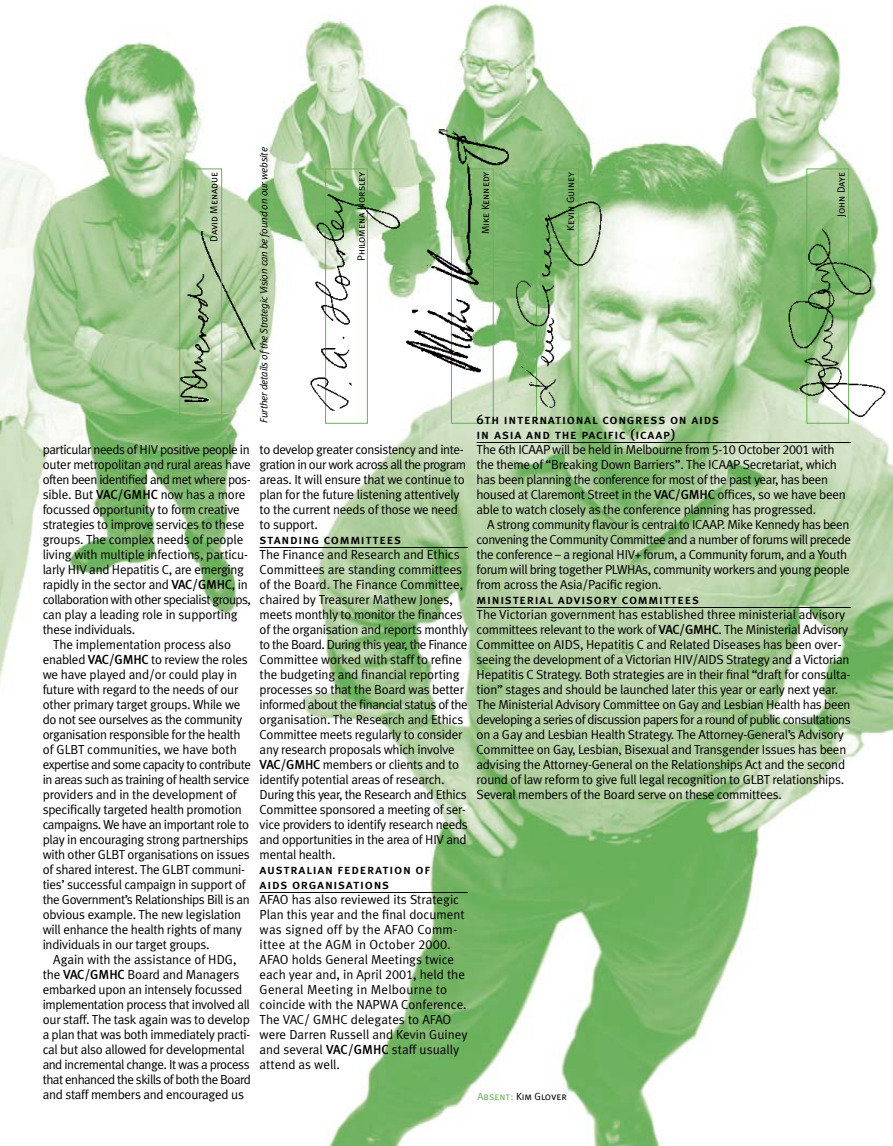
<style>
.page{position:relative;width:893px;height:1146px;background:#fff}
.page>*{position:absolute;margin:0;border:0;box-sizing:border-box;transform-origin:0 0}
.t1{font:13.5px/15px "Meta Plus Medium Caps";letter-spacing:.055em;color:#000}
.t2{font:13.2px/15px "Meta Plus Normal";letter-spacing:-.02em;color:#000}
.t3{font:13.2px/15px "Meta Plus Normal";color:#000}
.t4{font:13.2px "Meta Plus Normal";letter-spacing:-.04em;color:#000}
.t5{font:13.2px "Meta Plus Normal";letter-spacing:-.045em;color:#000}
.t6{font:10.5px "Meta Plus Normal Caps";color:#000}
.t7{font:italic 10.5px "Meta Plus Normal";letter-spacing:-.02em;color:#000}
.s1{font-family:"Meta Plus";font-weight:500}
.s2{font-family:"Meta Plus Normal Caps"}
.s3{color:#68b059}
</style>
<div class="page">
<img style="left:0;top:3px;width:892px;height:1143px">
<hr style="left:260px;top:547px;width:208px;height:1px;background:#000">
<hr style="left:260px;top:892px;width:208px;height:1px;background:#000">
<div style="left:806px;top:169px;width:43px;height:255px;border:1px solid #68b059"></div>
<img style="left:782px;top:222px;width:107px;height:203px">
<img style="left:175px;top:223px;width:83px;height:182px">
<div style="left:536px;top:169px;width:42px;height:255px;border:1px solid #68b059"></div>
<img style="left:511px;top:201px;width:92px;height:209px">
<div style="left:451px;top:169px;width:42px;height:255px;border:1px solid #68b059"></div>
<img style="left:403px;top:124px;width:108px;height:252px">
<div style="left:179px;top:169px;width:43px;height:255px;border:1px solid #68b059"></div>
<div style="left:325px;top:169px;width:43px;height:255px;border:1px solid #68b059"></div>
<img style="left:303px;top:192px;width:99px;height:229px">
<hr style="left:476px;top:442px;width:375px;height:1px;background:#000">
<hr style="left:476px;top:607px;width:375px;height:1px;background:#000">
<p class="t7" style="left:260px;top:423px;width:277px;rotate:-90deg">Further details of the Strategic Vision can be found on our website</p>
<p class="t6" style="left:208px;top:242px;width:72px;rotate:-90deg">David Menadue</p>
<p class="t6" style="left:355px;top:261px;width:91px;rotate:-90deg">Philomena Horsley</p>
<p class="t4" style="left:43px;top:445px;width:208px">particular needs of HIV positive people in</p>
<p class="t2" style="left:43px;top:459px;width:209px">outer metropolitan and rural areas have</p>
<p class="t4" style="left:43px;top:475px;width:209px">often been identified and met where pos-</p>
<p class="t2" style="left:43px;top:489px;width:204px">sible. But <span class="s1">VAC/GMHC</span> now has a more</p>
<p class="t2" style="left:43px;top:504px;width:199px">focussed opportunity to form creative</p>
<p class="t2" style="left:43px;top:519px;width:203px">strategies to improve services to these</p>
<p class="t2" style="left:43px;top:534px;width:202px">groups. The complex needs of people</p>
<p class="t2" style="left:43px;top:549px;width:207px">living with multiple infections, particu-</p>
<p class="t2" style="left:43px;top:564px;width:203px">larly HIV and Hepatitis C, are emerging</p>
<p class="t2" style="left:43px;top:579px;width:206px">rapidly in the sector and <span class="s1">VAC/GMHC</span>, in</p>
<p class="t5" style="left:43px;top:595px;width:210px">collaboration with other specialist groups,</p>
<p class="t2" style="left:43px;top:609px;width:196px">can play a leading role in supporting</p>
<p class="t2" style="left:43px;top:624px;width:94px">these individuals.</p>
<p class="t2" style="left:53px;top:639px;width:179px">The implementation process also</p>
<p class="t2" style="left:43px;top:654px;width:206px">enabled <span class="s1">VAC/GMHC</span> to review the roles</p>
<p class="t2" style="left:43px;top:669px;width:196px">we have played and/or could play in</p>
<p class="t2" style="left:43px;top:684px;width:197px">future with regard to the needs of our</p>
<p class="t2" style="left:43px;top:699px;width:199px">other primary target groups. While we</p>
<p class="t2" style="left:43px;top:714px;width:201px">do not see ourselves as the community</p>
<p class="t2" style="left:43px;top:729px;width:199px">organisation responsible for the health</p>
<p class="t2" style="left:43px;top:744px;width:196px">of GLBT communities, we have both</p>
<p class="t5" style="left:43px;top:760px;width:210px">expertise and some capacity to contribute</p>
<p class="t4" style="left:43px;top:775px;width:208px">in areas such as training of health service</p>
<p class="t2" style="left:43px;top:789px;width:196px">providers and in the development of</p>
<p class="t2" style="left:43px;top:804px;width:200px">specifically targeted health promotion</p>
<p class="t2" style="left:43px;top:819px;width:208px">campaigns. We have an important role to</p>
<p class="t2" style="left:43px;top:834px;width:207px">play in encouraging strong partnerships</p>
<p class="t2" style="left:43px;top:849px;width:208px">with other GLBT organisations on issues</p>
<p class="t2" style="left:43px;top:864px;width:204px">of shared interest. The GLBT communi-</p>
<p class="t2" style="left:43px;top:879px;width:205px">ties’ successful campaign in support of</p>
<p class="t2" style="left:43px;top:894px;width:209px">the Government’s Relationships Bill is an</p>
<p class="t2" style="left:43px;top:909px;width:200px">obvious example. The new legislation</p>
<p class="t2" style="left:43px;top:924px;width:201px">will enhance the health rights of many</p>
<p class="t2" style="left:43px;top:939px;width:168px">individuals in our target groups.</p>
<p class="t2" style="left:53px;top:954px;width:185px">Again with the assistance of HDG,</p>
<p class="t2" style="left:43px;top:969px;width:198px">the <span class="s1">VAC/GMHC</span> Board and Managers</p>
<p class="t2" style="left:43px;top:984px;width:201px">embarked upon an intensely focussed</p>
<p class="t2" style="left:43px;top:999px;width:209px">implementation process that involved all</p>
<p class="t2" style="left:43px;top:1014px;width:209px">our staff. The task again was to develop</p>
<p class="t2" style="left:43px;top:1029px;width:209px">a plan that was both immediately practi-</p>
<p class="t2" style="left:43px;top:1044px;width:204px">cal but also allowed for developmental</p>
<p class="t4" style="left:43px;top:1060px;width:208px">and incremental change. It was a process</p>
<p class="t4" style="left:43px;top:1075px;width:210px">that enhanced the skills of both the Board</p>
<p class="t2" style="left:43px;top:1089px;width:203px">and staff members and encouraged us</p>
<p class="t2" style="left:260px;top:444px;width:208px">to develop greater consistency and inte&shy;gration in our work across all the program areas. It will ensure that we continue to plan for the future listening attentively to the current needs of those we need to support.</p>
<p class="t1" style="left:260px;top:532px;width:143px">standing committees</p>
<p class="t2" style="left:260px;top:549px;width:210px">The Finance and Research and Ethics Committees are standing committees of the Board. The Finance Committee, chaired by Treasurer Mathew Jones, meets monthly to monitor the finances of the organisation and reports monthly to the Board. During this year, the Finance Committee worked with staff to refine the budgeting and financial reporting processes so that the Board was better informed about the financial status of the organisation. The Research and Ethics Committee meets regularly to consider any research proposals which involve <span class="s1">VAC/GMHC</span> members or clients and to identify potential areas of research.<br>During this year, the Research and Ethics Committee sponsored a meeting of ser&shy;vice providers to identify research needs and opportunities in the area of HIV and mental health.</p>
<p class="t1" style="left:260px;top:862px;width:172px">australian federation of aids organisations</p>
<p class="t3" style="left:259px;top:894px;width:209px">AFAO has also reviewed its Strategic<br>Plan this year and the final document was signed off by the AFAO Comm&shy;ittee at the AGM in October <span class="s2">2000</span>.<br>AFAO holds General Meetings twice each year and, in April <span class="s2">2001</span>, held the<br>General Meeting in Melbourne to coincide with the NAPWA Conference.<br>The VAC/ GMHC delegates to AFAO were Darren Russell and Kevin Guiney and several <span class="s1">VAC/GMHC</span> staff usually attend as well.</p>
<p class="t6" style="left:479px;top:234px;width:64px;rotate:-90deg">Mike Kennedy</p>
<p class="t6" style="left:564px;top:231px;width:61px;rotate:-90deg">Kevin Guiney</p>
<p class="t6" style="left:834px;top:217px;width:47px;rotate:-90deg">John Daye</p>
<p class="t1" style="left:476px;top:412px;width:244px">6th international congress on aids in asia and the pacific (icaap)</p>
<p class="t2" style="left:476px;top:444px;width:371px">The <span class="s2">6</span>th ICAAP will be held in Melbourne from <span class="s2">5</span>-<span class="s2">10</span> October <span class="s2">2001</span> with the theme of “Breaking Down Barriers”. The ICAAP Secretariat, which has been planning the conference for most of the past year, has been housed at Claremont Street in the <span class="s1">VAC/GMHC</span> offices, so we have been able to watch closely as the conference planning has progressed.</p>
<p class="t2" style="left:476px;top:519px;width:376px;text-indent:11px">A strong community flavour is central to ICAAP. Mike Kennedy has been convening the Community Committee and a number of forums will precede the conference – a regional HIV+ forum, a Community forum, and a Youth forum will bring together PLWHAs, community workers and young people from across the Asia/Pacific region.</p>
<p class="t1" style="left:476px;top:592px;width:224px">ministerial advisory committees</p>
<p class="t2" style="left:476px;top:609px;width:375px">The Victorian government has established three ministerial advisory committees relevant to the work of <span class="s1">VAC/GMHC</span>. The Ministerial Advisory Committee on AIDS, Hepatitis C and Related Diseases has been over&shy;seeing the development of a Victorian HIV/AIDS Strategy and a Victorian Hepatitis C Strategy. Both strategies are in their final “draft for consulta&shy;tion” stages and should be launched later this year or early next year.<br>The Ministerial Advisory Committee on Gay and Lesbian Health has been developing a series of discussion papers for a round of public consultations on a Gay and Lesbian Health Strategy. The Attorney-General’s Advisory Committee on Gay, Lesbian, Bisexual and Transgender Issues has been advising the Attorney-General on the Relationships Act and the second round of law reform to give full legal recognition to GLBT relationships.<br>Several members of the Board serve on these committees.</p>
<p class="t6" style="left:477px;top:1090px;width:91px"><span class="s3">Absent:</span> Kim Glover</p>
</div>
